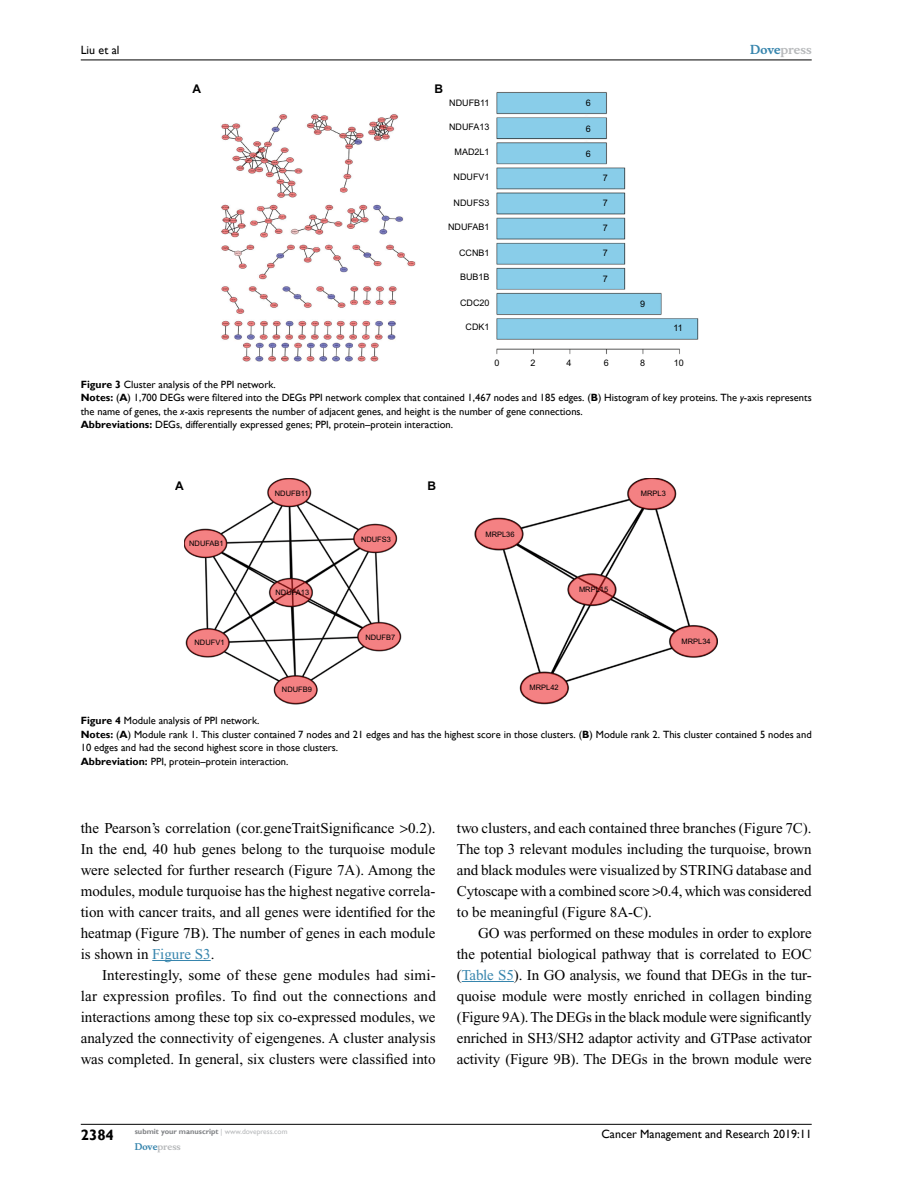
<style>
.page{position:relative;width:918px;height:1188px;background:#fff}
.page>*{position:absolute;margin:0;border:0;box-sizing:border-box;transform-origin:0 0}
.t1{font:15px/21px "Times New Roman";color:#000;text-align:justify}
.t2{font:700 15px "Gill Sans";color:#000}
.t3{font:12px "Gill Sans";color:#000}
.t4{font:700 12px "Musee";color:#b8babc}
.t5{font:700 12px "Arial";color:#000}
.t6{font:10.5px/13.5px "Gill Sans";color:#000}
.t7{font:9px "Arial";color:#000}
.t8{font:700 9px "Musee";color:#b8babc}
.t9{font:7.5px "Arial";color:#000}
.t10{font:700 7.5px "Gill Sans";color:#808285}
.s1{color:#3785ad}
.s2{font-weight:700}
.s3{font-style:italic}
.s4{font-weight:400;color:#b8babc}
</style>
<div class="page">
<hr style="left:81px;top:1124px;width:731px;height:1px;background:#000">
<hr style="left:81px;top:60px;width:731px;height:1px;background:#000">
<hr style="left:152px;top:960px;width:59px;height:1px;background:#3785ad">
<hr style="left:462px;top:981px;width:52px;height:1px;background:#3785ad">
<img style="left:221px;top:114px;width:195px;height:247px">
<img style="left:496px;top:92px;width:203px;height:263px">
<img style="left:184px;top:478px;width:533px;height:227px">
<p class="t3" style="left:81px;top:43px;width:40px">Liu et al</p>
<p class="t5" style="left:192px;top:80px;width:10px">A</p>
<p class="t5" style="left:435px;top:80px;width:10px">B</p>
<p class="t7" style="left:449px;top:96px;width:42px">NDUFB11</p>
<p class="t7" style="left:586px;top:96px;width:7px">6</p>
<p class="t7" style="left:586px;top:122px;width:7px">6</p>
<p class="t7" style="left:586px;top:147px;width:7px">6</p>
<p class="t7" style="left:449px;top:121px;width:42px">NDUFA13</p>
<p class="t7" style="left:455px;top:146px;width:37px">MAD2L1</p>
<p class="t7" style="left:454px;top:171px;width:37px">NDUFV1</p>
<p class="t7" style="left:454px;top:197px;width:37px">NDUFS3</p>
<p class="t7" style="left:448px;top:221px;width:43px">NDUFAB1</p>
<p class="t7" style="left:459px;top:246px;width:32px">CCNB1</p>
<p class="t7" style="left:460px;top:271px;width:31px">BUB1B</p>
<p class="t7" style="left:460px;top:296px;width:31px">CDC20</p>
<p class="t7" style="left:466px;top:321px;width:26px">CDK1</p>
<p class="t7" style="left:603px;top:172px;width:7px">7</p>
<p class="t7" style="left:603px;top:197px;width:7px">7</p>
<p class="t7" style="left:603px;top:222px;width:7px">7</p>
<p class="t7" style="left:603px;top:246px;width:7px">7</p>
<p class="t7" style="left:603px;top:273px;width:7px">7</p>
<p class="t7" style="left:640px;top:298px;width:7px">9</p>
<p class="t7" style="left:674px;top:322px;width:11px">11</p>
<p class="t7" style="left:495px;top:356px;width:7px">0</p>
<p class="t7" style="left:531px;top:356px;width:7px">2</p>
<p class="t7" style="left:567px;top:356px;width:7px">4</p>
<p class="t7" style="left:604px;top:356px;width:7px">6</p>
<p class="t7" style="left:640px;top:356px;width:7px">8</p>
<p class="t7" style="left:674px;top:356px;width:12px">10</p>
<p class="t4" style="left:750px;top:43px;width:63px"><span class="s1">Dove</span>press</p>
<p class="t6" style="left:81px;top:378px;width:732px"><span class="s2">Figure 3</span> Cluster analysis of the PPI network.<br><span class="s2">Notes:</span> (<span class="s2">A</span>) 1,700 DEGs were filtered into the DEGs PPI network complex that contained 1,467 nodes and 185 edges. (<span class="s2">B</span>) Histogram of key proteins. The <span class="s3">y</span>-axis represents the name of genes, the <span class="s3">x</span>-axis represents the number of adjacent genes, and height is the number of gene connections.<br><span class="s2">Abbreviations:</span> DEGs, differentially expressed genes; PPI, protein–protein interaction.</p>
<p class="t5" style="left:175px;top:477px;width:10px">A</p>
<p class="t5" style="left:427px;top:477px;width:10px">B</p>
<p class="t9" style="left:275px;top:488px;width:35px">NDUFB11</p>
<p class="t9" style="left:641px;top:488px;width:27px">MRPL3</p>
<p class="t9" style="left:189px;top:539px;width:36px">NDUFAB1</p>
<p class="t9" style="left:361px;top:534px;width:31px">NDUFS3</p>
<p class="t9" style="left:485px;top:529px;width:31px">MRPL36</p>
<p class="t9" style="left:276px;top:587px;width:35px">NDUFA13</p>
<p class="t9" style="left:579px;top:585px;width:31px">MRPL15</p>
<p class="t9" style="left:195px;top:638px;width:31px">NDUFV1</p>
<p class="t9" style="left:365px;top:632px;width:31px">NDUFB7</p>
<p class="t9" style="left:682px;top:637px;width:31px">MRPL34</p>
<p class="t9" style="left:282px;top:684px;width:31px">NDUFB9</p>
<p class="t9" style="left:530px;top:682px;width:31px">MRPL42</p>
<p class="t6" style="left:81px;top:714px;width:732px"><span class="s2">Figure 4</span> Module analysis of PPI network.<br><span class="s2">Notes:</span> (<span class="s2">A</span>) Module rank 1. This cluster contained 7 nodes and 21 edges and has the highest score in those clusters. (<span class="s2">B</span>) Module rank 2. This cluster contained 5 nodes and 10 edges and had the second highest score in those clusters.<br><span class="s2">Abbreviation:</span> PPI, protein–protein interaction.</p>
<p class="t1" style="left:81px;top:818px;width:356px">the Pearson’s correlation (cor.geneTraitSignificance 0.2).<br>In the end, 40 hub genes belong to the turquoise module were selected for further research (Figure 7A). Among the modules, module turquoise has the highest negative correla&shy;tion with cancer traits, and all genes were identified for the heatmap (Figure 7B). The number of genes in each module is shown in <span class="s1">Figure S3</span>.</p>
<p class="t1" style="left:81px;top:965px;width:357px;text-indent:21px">Interestingly, some of these gene modules had simi&shy;lar expression profiles. To find out the connections and interactions among these top six co-expressed modules, we analyzed the connectivity of eigengenes. A cluster analysis was completed. In general, six clusters were classified into</p>
<p class="t1" style="left:457px;top:818px;width:356px">two clusters, and each contained three branches (Figure 7C).<br>The top 3 relevant modules including the turquoise, brown and black modules were visualized by STRING database and Cytoscape with a combined score 0.4, which was considered to be meaningful (Figure 8A-C).</p>
<p class="t1" style="left:457px;top:923px;width:356px;text-indent:21px">GO was performed on these modules in order to explore the potential biological pathway that is correlated to EOC (<span class="s1">Table S5</span>). In GO analysis, we found that DEGs in the tur&shy;quoise module were mostly enriched in collagen binding (Figure 9A). The DEGs in the black module were significantly enriched in SH3/SH2 adaptor activity and GTPase activator activity (Figure 9B). The DEGs in the brown module were</p>
<p class="t2" style="left:81px;top:1126px;width:35px">2384</p>
<p class="t10" style="left:135px;top:1127px;width:154px">submit your manuscript <span class="s4">| www.dovepress.com</span></p>
<p class="t8" style="left:135px;top:1141px;width:48px"><span class="s1">Dove</span>press</p>
<p class="t3" style="left:601px;top:1127px;width:212px">Cancer Management and Research 2019:11</p>
</div>
